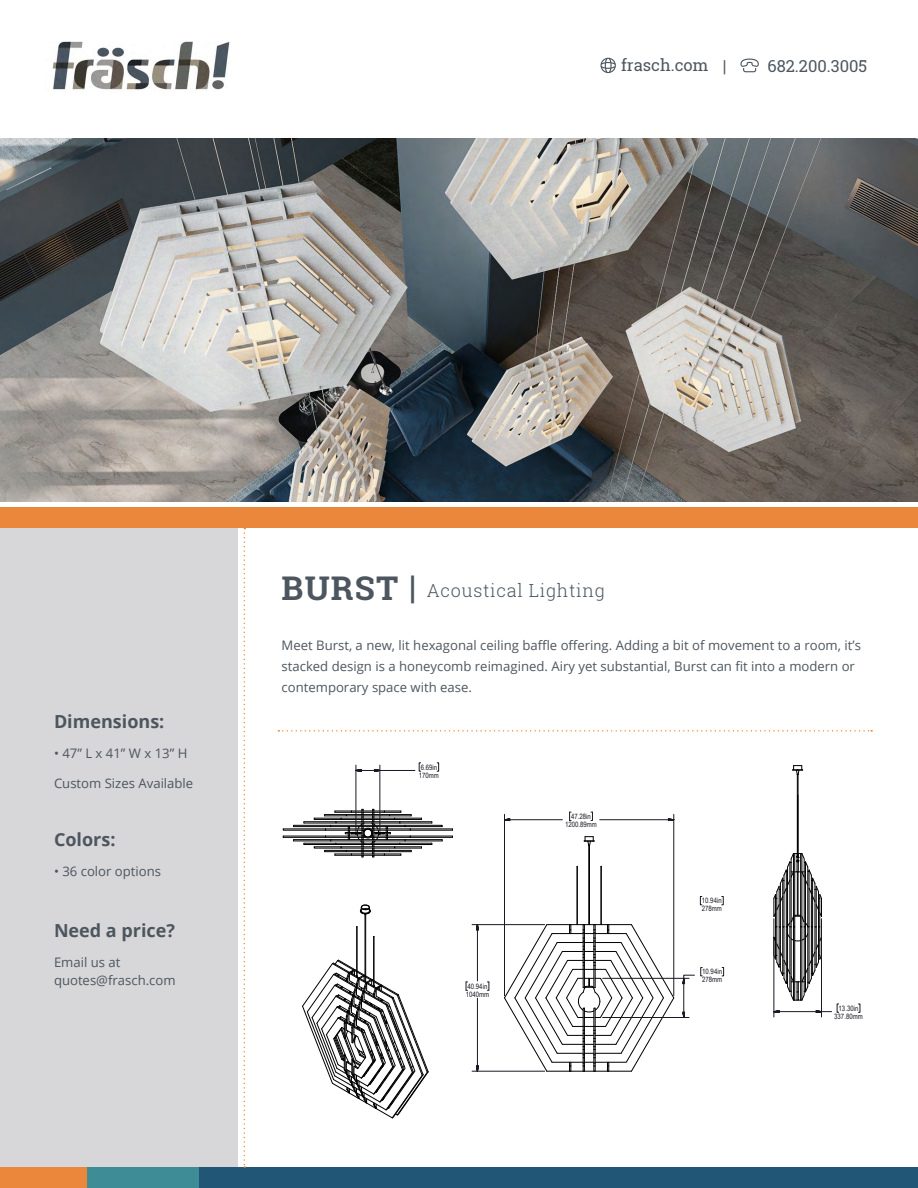
<style>
.page{position:relative;width:918px;height:1188px;background:#fff}
.page>*{position:absolute;margin:0;border:0;box-sizing:border-box;transform-origin:0 0}
.t1{font:700 18px "Open Sans";color:#4d565f}
.t2{font:300 18px "Roboto Slab";letter-spacing:.04em;color:#4d565f}
.t3{font:16.5px "Roboto Slab";color:#4d565f}
.t4{font:13.2px/21px "Open Sans";color:#4d565f}
.t5{font:7.35px/7.9px "Arial Narrow";color:#191924}
.s1{font-weight:700;font-size:33px}
</style>
<div class="page">
<div style="left:0;top:528px;width:238px;height:650px;background:#d7d6d8"></div>
<div style="left:0;top:1168px;width:918px;height:20px;background:#225676"></div>
<div style="left:0;top:1168px;width:198px;height:20px;background:#3e8c95"></div>
<div style="left:0;top:1168px;width:87px;height:20px;background:#ea873b"></div>
<div style="left:0;top:508px;width:918px;height:20px;background:#ea873b"></div>
<img style="left:52px;top:41px;width:178px;height:49px">
<img style="left:0;top:139px;width:918px;height:362px">
<svg style="left:244px;top:528px;width:1px;height:640px"></svg>
<svg style="left:278px;top:730px;width:594px;height:2px"></svg>
<svg style="left:283px;top:809px;width:170px;height:49px"></svg>
<hr style="left:410px;top:829px;width:43px;height:1px;background:#000">
<hr style="left:372px;top:830px;width:38px;height:1px;background:#000">
<hr style="left:326px;top:830px;width:38px;height:1px;background:#000">
<hr style="left:370px;top:829px;width:40px;height:1px;background:#000">
<hr style="left:326px;top:829px;width:39px;height:1px;background:#000">
<hr style="left:356px;top:765px;width:1px;height:66px;background:#191924">
<hr style="left:380px;top:765px;width:1px;height:66px;background:#191924">
<hr style="left:356px;top:770px;width:59px;height:1px;background:#191924">
<svg style="left:356px;top:768px;width:24px;height:4px"></svg>
<hr style="left:601px;top:866px;width:1px;height:59px;background:#000">
<hr style="left:577px;top:866px;width:1px;height:59px;background:#000">
<hr style="left:589px;top:845px;width:1px;height:80px;background:#000">
<svg style="left:584px;top:836px;width:11px;height:10px"></svg>
<svg style="left:504px;top:924px;width:170px;height:148px"></svg>
<hr style="left:477px;top:998px;width:1px;height:73px;background:#191924">
<hr style="left:477px;top:925px;width:1px;height:56px;background:#191924">
<hr style="left:472px;top:1071px;width:73px;height:1px;background:#191924">
<svg style="left:487px;top:982px;width:3px;height:9px"></svg>
<hr style="left:600px;top:819px;width:74px;height:1px;background:#191924">
<hr style="left:505px;top:819px;width:57px;height:1px;background:#191924">
<hr style="left:674px;top:814px;width:1px;height:182px;background:#191924">
<hr style="left:504px;top:814px;width:1px;height:182px;background:#191924">
<svg style="left:591px;top:812px;width:2px;height:9px"></svg>
<hr style="left:472px;top:924px;width:73px;height:1px;background:#191924">
<svg style="left:466px;top:982px;width:2px;height:9px"></svg>
<svg style="left:569px;top:812px;width:2px;height:9px"></svg>
<svg style="left:722px;top:967px;width:2px;height:9px"></svg>
<hr style="left:603px;top:978px;width:86px;height:1px;background:#191924">
<hr style="left:603px;top:1017px;width:86px;height:1px;background:#191924">
<svg style="left:476px;top:1060px;width:4px;height:12px"></svg>
<svg style="left:476px;top:924px;width:4px;height:12px"></svg>
<svg style="left:505px;top:818px;width:10px;height:3px"></svg>
<svg style="left:662px;top:818px;width:12px;height:4px"></svg>
<svg style="left:682px;top:975px;width:13px;height:43px"></svg>
<hr style="left:798px;top:774px;width:1px;height:80px;background:#000">
<hr style="left:797px;top:774px;width:1px;height:80px;background:#000">
<svg style="left:792px;top:765px;width:11px;height:10px"></svg>
<svg style="left:773px;top:853px;width:49px;height:148px"></svg>
<hr style="left:802px;top:854px;width:1px;height:73px;background:#000">
<hr style="left:800px;top:854px;width:1px;height:73px;background:#000">
<hr style="left:774px;top:919px;width:1px;height:98px;background:#191924">
<hr style="left:821px;top:919px;width:1px;height:98px;background:#191924">
<hr style="left:774px;top:1011px;width:58px;height:1px;background:#191924">
<svg style="left:774px;top:1010px;width:11px;height:3px"></svg>
<svg style="left:810px;top:1010px;width:11px;height:3px"></svg>
<hr style="left:373px;top:936px;width:1px;height:50px;background:#000">
<hr style="left:374px;top:936px;width:1px;height:50px;background:#000">
<hr style="left:356px;top:927px;width:1px;height:49px;background:#000">
<hr style="left:357px;top:927px;width:1px;height:49px;background:#000">
<hr style="left:365px;top:915px;width:1px;height:66px;background:#000">
<svg style="left:360px;top:904px;width:11px;height:11px"></svg>
<svg style="left:302px;top:960px;width:127px;height:158px"></svg>
<svg style="left:600px;top:58px;width:16px;height:15px"></svg>
<svg style="left:740px;top:59px;width:19px;height:13px"></svg>
<p class="t3" style="left:621px;top:58px;width:89px">frasch.com</p>
<p class="t3" style="left:635px;top:59px;width:93px">frasch.co |</p>
<p class="t3" style="left:768px;top:59px;width:101px">682.200.3005</p>
<h1 class="t1" style="left:54px;top:714px;width:112px">Dimensions:</h1>
<p class="t4" style="left:54px;top:743px;width:135px">• 47” L x 41” W x 13” H</p>
<p class="t4" style="left:54px;top:772px;width:141px">Custom Sizes Available</p>
<h1 class="t1" style="left:54px;top:832px;width:63px">Colors:</h1>
<p class="t4" style="left:54px;top:860px;width:109px">• 36 color options</p>
<h1 class="t1" style="left:54px;top:923px;width:123px">Need a price?</h1>
<p class="t4" style="left:54px;top:953px;width:123px;line-height:18px">Email us at quotes@frasch.com</p>
<h1 class="t2" style="left:282px;top:584px;width:325px"><span class="s1">BURST |</span> Acoustical Lighting</h1>
<p class="t4" style="left:282px;top:634px;width:581px">Meet Burst, a new, lit hexagonal ceiling baffle offering. Adding a bit of movement to a room, it’s stacked design is a honeycomb reimagined. Airy yet substantial, Burst can fit into a modern or contemporary space with ease.</p>
<p class="t5" style="left:642px;top:668px;width:18px">6.69in</p>
<p class="t5" style="left:419px;top:763px;width:22px">6.69in<br>170mm</p>
<p class="t5" style="left:468px;top:982px;width:21px">40.94in</p>
<p class="t5" style="left:466px;top:990px;width:25px">1040mm</p>
<p class="t5" style="left:571px;top:812px;width:21px">47.28in</p>
<p class="t5" style="left:565px;top:820px;width:33px">1200.89mm</p>
<p class="t5" style="left:702px;top:896px;width:22px">10.94in<br>278mm</p>
<p class="t5" style="left:702px;top:968px;width:22px">10.94in<br>278mm</p>
<p class="t5" style="left:834px;top:1004px;width:30px;text-align:center">13.30in<br>337.80mm</p>
</div>
